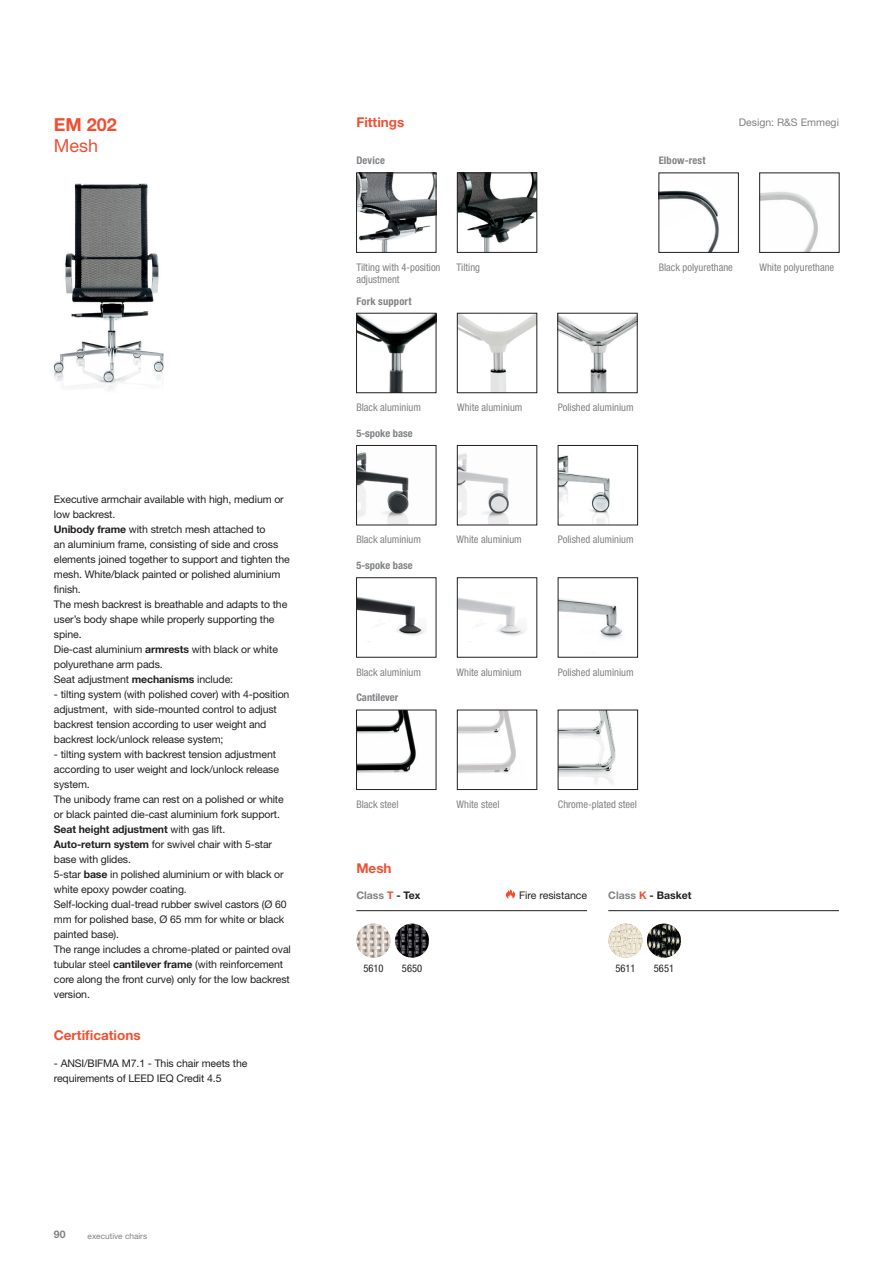
<style>
.page{position:relative;width:893px;height:1263px;background:#fff}
.page>*{position:absolute;margin:0;border:0;box-sizing:border-box;transform-origin:0 0}
.t1{font:700 18px "Helvetica Neue LT Std";color:#ef5032}
.t2{font:18px "Helvetica Neue LT Std";color:#ef5032}
.t3{font:700 13.5px "Helvetica Neue LT Std";color:#ef5032}
.t4{font:10.5px/15px "Helvetica Neue";letter-spacing:-.01em;color:#231f20}
.t5{font:condensed 10.5px/12px "Helvetica Neue";color:#808285}
.t6{font:700 condensed 10.5px "Helvetica Neue";color:#808285}
.t7{font:700 10.5px "Helvetica Neue LT Pro";letter-spacing:-.01em;color:#231f20}
.t8{font:700 condensed 10.5px "Helvetica Neue";letter-spacing:.02em;color:#808285}
.t9{font:10.5px "Helvetica Neue";color:#808285}
.t10{font:condensed 10.5px "Helvetica Neue";color:#231f20}
.t11{font:700 10.5px "Helvetica Neue LT Std";color:#231f20}
.t12{font:700 10.5px "Helvetica Neue LT Std";color:#808285}
.t13{font:8.25px "Helvetica Neue";color:#808285}
.s1{font-family:"Helvetica Neue LT Pro";font-weight:700}
.s2{font-family:"Helvetica Neue";font-weight:400}
.s3{color:#ef5032}
.s4{color:#231f20}
.s5{color:#808285}
</style>
<div class="page">
<img style="left:358px;top:175px;width:76px;height:76px">
<div style="left:356px;top:173px;width:80px;height:80px;border:1px solid #231f20"></div>
<img style="left:358px;top:452px;width:51px;height:71px">
<div style="left:356px;top:445px;width:80px;height:80px;border:1px solid #231f20"></div>
<img style="left:358px;top:596px;width:67px;height:46px">
<div style="left:356px;top:577px;width:80px;height:80px;border:1px solid #231f20"></div>
<img style="left:358px;top:712px;width:58px;height:61px">
<div style="left:356px;top:710px;width:80px;height:80px;border:1px solid #231f20"></div>
<img style="left:459px;top:175px;width:76px;height:76px">
<div style="left:457px;top:173px;width:80px;height:80px;border:1px solid #231f20"></div>
<img style="left:459px;top:453px;width:50px;height:70px">
<div style="left:457px;top:445px;width:80px;height:80px;border:1px solid #231f20"></div>
<img style="left:459px;top:597px;width:67px;height:45px">
<div style="left:457px;top:577px;width:80px;height:80px;border:1px solid #231f20"></div>
<img style="left:459px;top:712px;width:57px;height:61px">
<div style="left:457px;top:710px;width:80px;height:80px;border:1px solid #231f20"></div>
<img style="left:560px;top:455px;width:50px;height:68px">
<div style="left:558px;top:445px;width:80px;height:80px;border:1px solid #231f20"></div>
<img style="left:560px;top:598px;width:63px;height:42px">
<div style="left:558px;top:577px;width:80px;height:80px;border:1px solid #231f20"></div>
<img style="left:560px;top:712px;width:56px;height:73px">
<div style="left:558px;top:710px;width:80px;height:80px;border:1px solid #231f20"></div>
<img style="left:661px;top:190px;width:59px;height:61px">
<div style="left:659px;top:173px;width:80px;height:80px;border:1px solid #231f20"></div>
<img style="left:761px;top:191px;width:57px;height:60px">
<div style="left:759px;top:173px;width:80px;height:80px;border:1px solid #231f20"></div>
<img style="left:53px;top:183px;width:111px;height:207px">
<img style="left:559px;top:315px;width:76px;height:76px">
<div style="left:557px;top:313px;width:80px;height:80px;border:1px solid #231f20"></div>
<img style="left:459px;top:315px;width:76px;height:76px">
<div style="left:457px;top:313px;width:80px;height:80px;border:1px solid #231f20"></div>
<img style="left:358px;top:315px;width:76px;height:76px">
<div style="left:356px;top:313px;width:80px;height:80px;border:1px solid #231f20"></div>
<hr style="left:608px;top:910px;width:231px;height:1px;background:#231f20">
<hr style="left:356px;top:910px;width:231px;height:1px;background:#231f20">
<img style="left:395px;top:924px;width:34px;height:34px;border-radius:17px">
<img style="left:647px;top:924px;width:34px;height:34px;border-radius:17px">
<img style="left:356px;top:924px;width:35px;height:34px;border-radius:17px">
<img style="left:608px;top:924px;width:34px;height:34px;border-radius:17px">
<svg style="left:506px;top:889px;width:9px;height:10px"></svg>
<h1 class="t1" style="left:54px;top:113px;width:65px">EM 202</h1>
<h1 class="t2" style="left:54px;top:135px;width:46px">Mesh</h1>
<p class="t4" style="left:54px;top:491px;width:237px">Executive armchair available with high, medium or low backrest.<br><span class="s1">Unibody frame</span> with stretch mesh attached to<br>an aluminium frame, consisting of side and cross elements joined together to support and tighten the mesh. White/black painted or polished aluminium finish.<br>The mesh backrest is breathable and adapts to the user’s body shape while properly supporting the spine.<br>Die-cast aluminium <span class="s1">armrests</span> with black or white polyurethane arm pads.<br>Seat adjustment <span class="s1">mechanisms</span> include:</p>
<p class="t4" style="left:54px;top:686px;width:237px">- tilting system (with polished cover) with 4-position adjustment, with side-mounted control to adjust backrest tension according to user weight and backrest lock/unlock release system;</p>
<p class="t4" style="left:54px;top:746px;width:231px">- tilting system with backrest tension adjustment according to user weight and lock/unlock release system.<br>The unibody frame can rest on a polished or white or black painted die-cast aluminium fork support.</p>
<p class="t7" style="left:54px;top:823px;width:173px">Seat height adjustment <span class="s2">with gas lift.</span></p>
<p class="t4" style="left:54px;top:836px;width:238px"><span class="s1">Auto-return system</span> for swivel chair with 5-star base with glides.<br>5-star <span class="s1">base</span> in polished aluminium or with black or white epoxy powder coating.<br>Self-locking dual-tread rubber swivel castors (Ø 60 mm for polished base, Ø 65 mm for white or black painted base).<br>The range includes a chrome-plated or painted oval tubular steel <span class="s1">cantilever frame</span> (with reinforcement core along the front curve) only for the low backrest version.</p>
<p class="t3" style="left:54px;top:1027px;width:88px">Certifications</p>
<p class="t4" style="left:54px;top:1056px;width:195px">- ANSI/BIFMA M7.1 - This chair meets the requirements of LEED IEQ Credit 4.5</p>
<p class="t12" style="left:54px;top:1228px;width:13px">90</p>
<p class="t13" style="left:88px;top:1231px;width:61px">executive chairs</p>
<p class="t3" style="left:356px;top:114px;width:49px">Fittings</p>
<p class="t6" style="left:356px;top:154px;width:30px">Device</p>
<p class="t8" style="left:659px;top:154px;width:48px">Elbow-rest</p>
<p class="t9" style="left:739px;top:116px;width:102px">Design: R&amp;S Emmegi</p>
<p class="t5" style="left:356px;top:261px;width:86px">Tilting with 4-position adjustment</p>
<p class="t8" style="left:356px;top:294px;width:57px">Fork support</p>
<p class="t5" style="left:457px;top:261px;width:25px">Tilting</p>
<p class="t5" style="left:659px;top:261px;width:76px">Black polyurethane</p>
<p class="t5" style="left:759px;top:261px;width:76px">White polyurethane</p>
<p class="t5" style="left:356px;top:401px;width:66px">Black aluminium</p>
<p class="t6" style="left:356px;top:427px;width:58px">5-spoke base</p>
<p class="t5" style="left:457px;top:401px;width:67px">White aluminium</p>
<p class="t5" style="left:558px;top:401px;width:77px">Polished aluminium</p>
<p class="t5" style="left:356px;top:534px;width:66px">Black aluminium</p>
<p class="t5" style="left:457px;top:534px;width:67px">White aluminium</p>
<p class="t5" style="left:558px;top:534px;width:77px">Polished aluminium</p>
<p class="t6" style="left:356px;top:559px;width:58px">5-spoke base</p>
<p class="t5" style="left:356px;top:666px;width:66px">Black aluminium</p>
<p class="t5" style="left:457px;top:666px;width:67px">White aluminium</p>
<p class="t5" style="left:558px;top:666px;width:77px">Polished aluminium</p>
<p class="t6" style="left:356px;top:691px;width:43px">Cantilever</p>
<p class="t5" style="left:356px;top:798px;width:44px">Black steel</p>
<p class="t5" style="left:457px;top:798px;width:44px">White steel</p>
<p class="t5" style="left:558px;top:798px;width:81px">Chrome-plated steel</p>
<p class="t3" style="left:356px;top:859px;width:37px">Mesh</p>
<p class="t12" style="left:356px;top:889px;width:66px">Class <span class="s3">T</span> <span class="s4">- Tex</span></p>
<p class="t4" style="left:519px;top:888px;width:70px">Fire resistance</p>
<p class="t11" style="left:608px;top:889px;width:85px"><span class="s5">Class</span> <span class="s3">K</span> - Basket</p>
<p class="t10" style="left:363px;top:962px;width:22px">5610</p>
<p class="t10" style="left:402px;top:962px;width:22px">5650</p>
<p class="t10" style="left:615px;top:962px;width:22px">5611</p>
<p class="t10" style="left:654px;top:962px;width:22px">5651</p>
</div>
